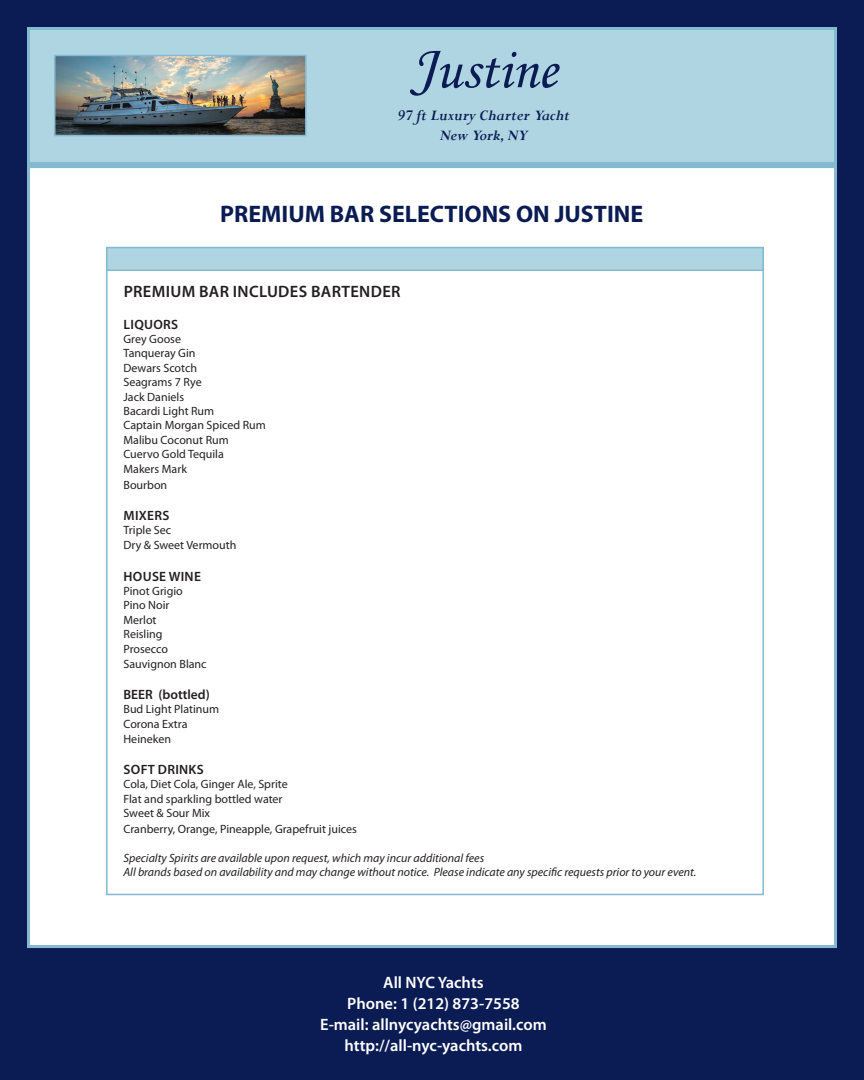
<style>
.page{position:relative;width:864px;height:1080px;background:#0b1c54}
.page>*{position:absolute;margin:0;border:0;box-sizing:border-box;transform-origin:0 0}
.t1{font:57px "Monotype Corsiva";color:#0b1c54}
.t2{font:700 24px "Myriad Pro";color:#0b1c54}
.t3{font:600 16.5px/21px "Myriad Pro";color:#fff;text-align:center}
.t4{font:italic 700 16.5px/19.5px "Perpetua";color:#0b1c54;text-align:center}
.t5{font:600 16.5px "Myriad Pro";letter-spacing:.02em;color:#231f20}
.t6{font:600 13.5px "Myriad Pro";letter-spacing:.02em;color:#231f20}
.t7{font:600 13.5px "Myriad Pro";color:#231f20}
.t8{font:12px "Myriad Pro";color:#231f20}
.t9{font:italic 12px "Myriad Pro";color:#231f20}
.s1{font-size:63px}
</style>
<div class="page">
<div style="left:27px;top:27px;width:810px;height:524px;background:#afd4e2;border:3px solid #83bacf"></div>
<div style="left:27px;top:165px;width:810px;height:783px;background:#fff;border:3px solid #83bacf"></div>
<div style="left:27px;top:162px;width:810px;height:6px;background:#83bacf"></div>
<img style="left:57px;top:58px;width:247px;height:75px">
<div style="left:54px;top:55px;width:253px;height:81px;border:2px solid #83bacf"></div>
<div style="left:106px;top:247px;width:658px;height:648px;background:#fff;border:2px solid #83bacf"></div>
<div style="left:106px;top:247px;width:658px;height:24px;background:#afd4e2;border:2px solid #83bacf"></div>
<h1 class="t1" style="left:410px;top:35px;width:149px"><span class="s1">J</span>ustine</h1>
<h3 class="t4" style="left:397px;top:106px;width:174px">97 ft Luxury Charter Yacht<br>New York, NY</h3>
<p class="t2" style="left:220px;top:198px;width:425px">PREMIUM BAR SELECTIONS ON JUSTINE</p>
<p class="t5" style="left:124px;top:281px;width:278px">PREMIUM BAR INCLUDES BARTENDER</p>
<p class="t6" style="left:124px;top:316px;width:56px">LIQUORS</p>
<p class="t8" style="left:124px;top:332px;width:59px">Grey Goose</p>
<p class="t8" style="left:124px;top:346px;width:73px">Tanqueray Gin</p>
<p class="t8" style="left:124px;top:360px;width:75px">Dewars Scotch</p>
<p class="t8" style="left:124px;top:375px;width:80px">Seagrams 7 Rye</p>
<p class="t8" style="left:124px;top:389px;width:62px">Jack Daniels</p>
<p class="t8" style="left:124px;top:404px;width:92px">Bacardi Light Rum</p>
<p class="t8" style="left:124px;top:418px;width:144px">Captain Morgan Spiced Rum</p>
<p class="t8" style="left:124px;top:432px;width:107px">Malibu Coconut Rum</p>
<p class="t8" style="left:124px;top:447px;width:102px">Cuervo Gold Tequila</p>
<p class="t8" style="left:124px;top:461px;width:65px">Makers Mark</p>
<p class="t8" style="left:124px;top:477px;width:45px">Bourbon</p>
<p class="t6" style="left:124px;top:507px;width:47px">MIXERS</p>
<p class="t8" style="left:124px;top:523px;width:49px">Triple Sec</p>
<p class="t8" style="left:124px;top:538px;width:114px">Dry &amp; Sweet Vermouth</p>
<p class="t6" style="left:124px;top:568px;width:79px">HOUSE WINE</p>
<p class="t8" style="left:124px;top:584px;width:61px">Pinot Grigio</p>
<p class="t8" style="left:124px;top:598px;width:48px">Pino Noir</p>
<p class="t8" style="left:124px;top:612px;width:35px">Merlot</p>
<p class="t8" style="left:124px;top:627px;width:41px">Reisling</p>
<p class="t8" style="left:124px;top:641px;width:46px">Prosecco</p>
<p class="t8" style="left:124px;top:656px;width:85px">Sauvignon Blanc</p>
<p class="t7" style="left:124px;top:686px;width:88px">BEER (bottled)</p>
<p class="t8" style="left:124px;top:702px;width:97px">Bud Light Platinum</p>
<p class="t8" style="left:124px;top:716px;width:66px">Corona Extra</p>
<p class="t8" style="left:124px;top:731px;width:49px">Heineken</p>
<p class="t6" style="left:124px;top:761px;width:82px">SOFT DRINKS</p>
<p class="t8" style="left:124px;top:777px;width:166px">Cola, Diet Cola, Ginger Ale, Sprite</p>
<p class="t8" style="left:124px;top:791px;width:161px">Flat and sparkling bottled water</p>
<p class="t8" style="left:124px;top:806px;width:88px">Sweet &amp; Sour Mix</p>
<p class="t8" style="left:124px;top:822px;width:235px">Cranberry, Orange, Pineapple, Grapefruit juices</p>
<p class="t9" style="left:124px;top:851px;width:362px">Specialty Spirits are available upon request, which may incur additional fees</p>
<p class="t9" style="left:124px;top:865px;width:574px">All brands based on availability and may change without notice. Please indicate any specific requests prior to your event.</p>
<h3 class="t3" style="left:320px;top:972px;width:228px">All NYC Yachts<br>Phone: 1 (212) 873-7558<br>E-mail: allnycyachts@gmail.com http://all-nyc-yachts.com</h3>
</div>
